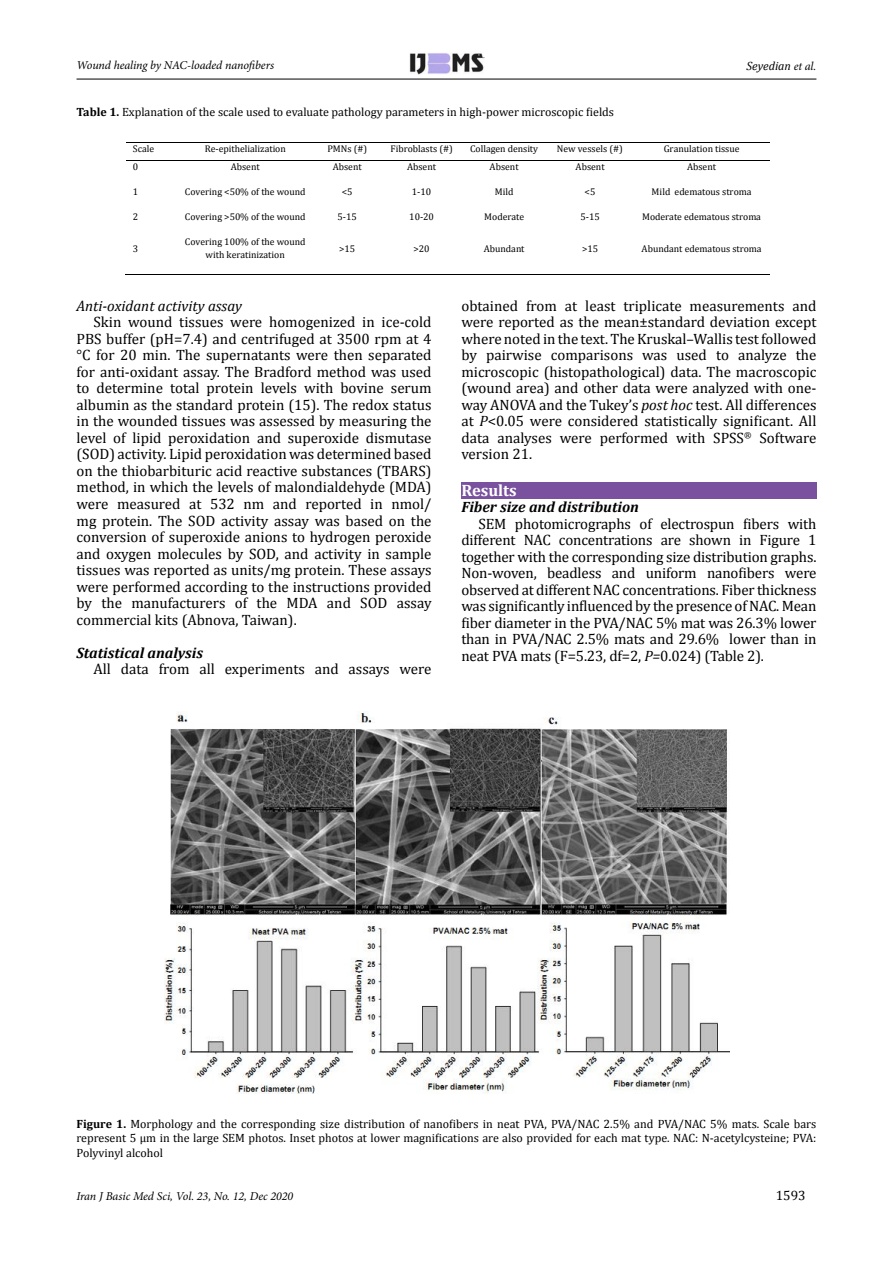
<style>
.page{position:relative;width:893px;height:1263px;background:#fff}
.page>*{position:absolute;margin:0;border:0;box-sizing:border-box;transform-origin:0 0}
.t1{font:700 16.5px "Cambria";color:#fff}
.t2{font:15px/16.5px "Cambria";color:#000;text-align:justify}
.t3{font:italic 700 15px "Cambria";color:#000}
.t4{font:italic 15px "Cambria";color:#000}
.t5{font:13.5px "Cambria";color:#000}
.t6{font:12px/14.4px "Cambria";color:#000;text-align:justify}
.t7{font:italic 12px "Minion Pro";letter-spacing:-.005em;color:#000}
.t8{font:italic 12px "Cambria";color:#000}
.t9{font:9.75px/13px "Cambria";color:#000;text-align:center}
.s1{font-family:"Minion Pro"}
.s2{font-weight:700}
.s3{font-style:italic}
</style>
<div class="page">
<img style="left:409px;top:53px;width:76px;height:22px">
<hr style="left:77px;top:79px;width:739px;height:1px;background:#000">
<div style="left:461px;top:483px;width:355px;height:16px;background:#7a519e"></div>
<hr style="left:126px;top:142px;width:52px;height:1px;background:#000">
<hr style="left:178px;top:142px;width:134px;height:1px;background:#000">
<hr style="left:313px;top:142px;width:69px;height:1px;background:#000">
<hr style="left:382px;top:142px;width:79px;height:1px;background:#000">
<hr style="left:462px;top:142px;width:85px;height:1px;background:#000">
<hr style="left:547px;top:142px;width:86px;height:1px;background:#000">
<hr style="left:633px;top:142px;width:137px;height:1px;background:#000">
<hr style="left:126px;top:160px;width:52px;height:1px;background:#000">
<hr style="left:178px;top:160px;width:134px;height:1px;background:#000">
<hr style="left:313px;top:160px;width:69px;height:1px;background:#000">
<hr style="left:382px;top:160px;width:79px;height:1px;background:#000">
<hr style="left:462px;top:160px;width:85px;height:1px;background:#000">
<hr style="left:547px;top:160px;width:86px;height:1px;background:#000">
<hr style="left:633px;top:160px;width:137px;height:1px;background:#000">
<hr style="left:126px;top:274px;width:52px;height:1px;background:#000">
<hr style="left:178px;top:274px;width:134px;height:1px;background:#000">
<hr style="left:312px;top:274px;width:70px;height:1px;background:#000">
<hr style="left:382px;top:274px;width:79px;height:1px;background:#000">
<hr style="left:461px;top:274px;width:86px;height:1px;background:#000">
<hr style="left:547px;top:274px;width:86px;height:1px;background:#000">
<hr style="left:632px;top:274px;width:138px;height:1px;background:#000">
<img style="left:164px;top:711px;width:566px;height:382px">
<p class="t7" style="left:77px;top:57px;width:199px">Wound healing by NAC-loaded nanofibers</p>
<p class="t8" style="left:746px;top:57px;width:71px">Seyedian <span class="s1">et al.</span></p>
<p class="t6" style="left:77px;top:104px;width:539px"><span class="s2">Table 1.</span> Explanation of the scale used to evaluate pathology parameters in high-power microscopic fields</p>
<p class="t9" style="left:133px;top:142px;width:23px">Scale</p>
<p class="t9" style="left:205px;top:142px;width:83px">Re-epithelialization</p>
<p class="t9" style="left:327px;top:142px;width:41px">PMNs (#)</p>
<p class="t9" style="left:391px;top:142px;width:64px">Fibroblasts (#)</p>
<p class="t9" style="left:470px;top:142px;width:70px">Collagen density</p>
<p class="t9" style="left:557px;top:142px;width:68px">New vessels (#)</p>
<p class="t9" style="left:664px;top:142px;width:77px">Granulation tissue</p>
<p class="t9" style="left:133px;top:160px;width:7px">0</p>
<p class="t9" style="left:231px;top:160px;width:30px">Absent</p>
<p class="t9" style="left:333px;top:160px;width:30px">Absent</p>
<p class="t9" style="left:407px;top:160px;width:30px">Absent</p>
<p class="t9" style="left:490px;top:160px;width:30px">Absent</p>
<p class="t9" style="left:576px;top:160px;width:30px">Absent</p>
<p class="t9" style="left:687px;top:160px;width:30px">Absent</p>
<p class="t9" style="left:133px;top:185px;width:7px">1</p>
<p class="t9" style="left:185px;top:185px;width:122px">Covering &lt;50% of the wound</p>
<p class="t9" style="left:342px;top:185px;width:12px">&lt;5</p>
<p class="t9" style="left:412px;top:185px;width:21px">1-10</p>
<p class="t9" style="left:495px;top:185px;width:20px">Mild</p>
<p class="t9" style="left:585px;top:185px;width:12px">&lt;5</p>
<p class="t9" style="left:652px;top:185px;width:101px">Mild edematous stroma</p>
<p class="t9" style="left:133px;top:210px;width:7px">2</p>
<p class="t9" style="left:185px;top:210px;width:122px">Covering &gt;50% of the wound</p>
<p class="t9" style="left:338px;top:210px;width:21px">5-15</p>
<p class="t9" style="left:409px;top:210px;width:26px">10-20</p>
<p class="t9" style="left:484px;top:210px;width:41px">Moderate</p>
<p class="t9" style="left:580px;top:210px;width:21px">5-15</p>
<p class="t9" style="left:642px;top:210px;width:120px">Moderate edematous stroma</p>
<p class="t9" style="left:133px;top:242px;width:7px">3</p>
<p class="t9" style="left:185px;top:235px;width:122px">Covering 100% of the wound with keratinization</p>
<p class="t9" style="left:339px;top:242px;width:18px">&gt;15</p>
<p class="t9" style="left:413px;top:242px;width:18px">&gt;20</p>
<p class="t9" style="left:484px;top:242px;width:42px">Abundant</p>
<p class="t9" style="left:582px;top:242px;width:18px">&gt;15</p>
<p class="t9" style="left:642px;top:242px;width:122px">Abundant edematous stroma</p>
<p class="t4" style="left:77px;top:295px;width:167px">Anti-oxidant activity assay</p>
<p class="t2" style="left:77px;top:314px;width:357px;text-indent:17px">Skin wound tissues were homogenized in ice-cold PBS buffer (pH=7.4) and centrifuged at 3500 rpm at 4 °C for 20 min. The supernatants were then separated for anti-oxidant assay. The Bradford method was used to determine total protein levels with bovine serum albumin as the standard protein (15). The redox status in the wounded tissues was assessed by measuring the level of lipid peroxidation and superoxide dismutase (SOD) activity. Lipid peroxidation was determined based on the thiobarbituric acid reactive substances (TBARS) method, in which the levels of malondialdehyde (MDA) were measured at 532 nm and reported in nmol/ mg protein. The SOD activity assay was based on the conversion of superoxide anions to hydrogen peroxide and oxygen molecules by SOD, and activity in sample tissues was reported as units/mg protein. These assays were performed according to the instructions provided by the manufacturers of the MDA and SOD assay commercial kits (Abnova, Taiwan).</p>
<p class="t3" style="left:77px;top:642px;width:128px">Statistical analysis</p>
<p class="t2" style="left:94px;top:661px;width:340px">All data from all experiments and assays were</p>
<p class="t2" style="left:461px;top:298px;width:357px">obtained from at least triplicate measurements and were reported as the mean±standard deviation except where noted in the text. The Kruskal–Wallis test followed by pairwise comparisons was used to analyze the microscopic (histopathological) data. The macroscopic (wound area) and other data were analyzed with one&shy;way ANOVA and the Tukey’s <span class="s3">post hoc</span> test. All differences at <span class="s3">P</span>&lt;0.05 were considered statistically significant. All data analyses were performed with SPSS<sup>®</sup> Software version 21.</p>
<p class="t1" style="left:461px;top:478px;width:57px">Results</p>
<p class="t3" style="left:461px;top:496px;width:179px">Fiber size and distribution</p>
<p class="t2" style="left:461px;top:515px;width:357px;text-indent:17px">SEM photomicrographs of electrospun fibers with different NAC concentrations are shown in Figure 1 together with the corresponding size distribution graphs.<br>Non-woven, beadless and uniform nanofibers were observed at different NAC concentrations. Fiber thickness was significantly influenced by the presence of NAC. Mean fiber diameter in the PVA/NAC 5% mat was 26.3% lower than in PVA/NAC 2.5% mats and 29.6% lower than in neat PVA mats (F=5.23, df=2, <span class="s3">P=</span>0.024) (Table 2).</p>
<p class="t6" style="left:77px;top:1116px;width:741px"><span class="s2">Figure 1.</span> Morphology and the corresponding size distribution of nanofibers in neat PVA, PVA/NAC 2.5% and PVA/NAC 5% mats. Scale bars represent 5 µm in the large SEM photos. Inset photos at lower magnifications are also provided for each mat type. NAC: N-acetylcysteine; PVA:<br>Polyvinyl alcohol</p>
<p class="t7" style="left:77px;top:1187px;width:218px">Iran J Basic Med Sci, Vol. 23, No. 12, Dec 2020</p>
<p class="t5" style="left:776px;top:1187px;width:31px">1593</p>
</div>
